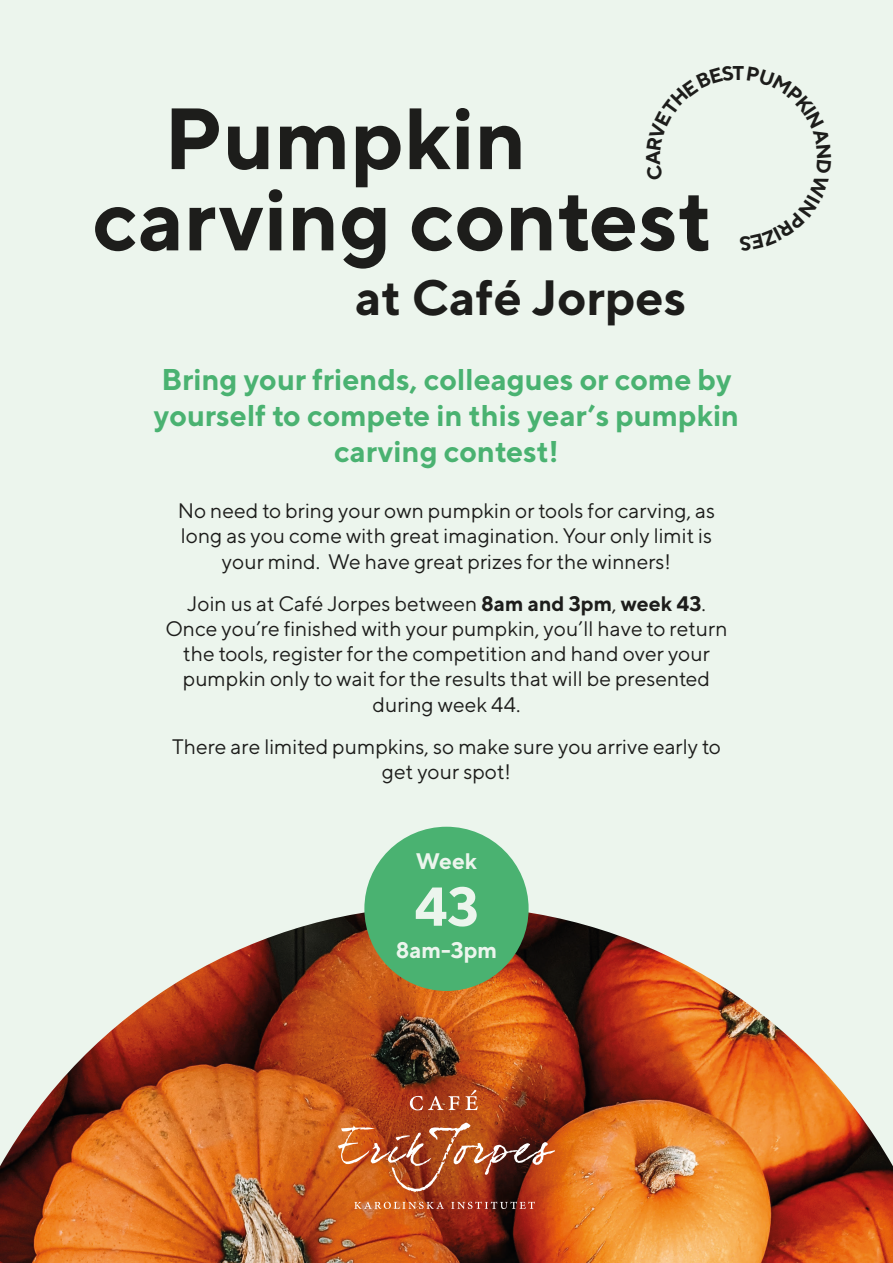
<style>
.page{position:relative;width:893px;height:1263px;background:#ecf5ed}
.page>*{position:absolute;margin:0;border:0;box-sizing:border-box;transform-origin:0 0}
.t1{font:700 86.7px "TT Norms";color:#1d1d1b}
.t2{font:700 54.6px "TT Norms";color:#ecf5ed}
.t3{font:700 49.5px "TT Norms";color:#1d1d1b}
.t4{font:700 30px/36px "TT Norms";color:#4ab271;text-align:center}
.t5{font:700 22.5px "TT Norms";color:#ecf5ed}
.Brödtext{font:21px/25.2px "TT Norms";color:#1d1d1b;text-align:center}
.t6{font:700 19.95px "TT Norms";color:#1d1d1b}
.s1{font-weight:700}
</style>
<div class="page">
<img style="left:0;top:912px;width:893px;height:351px">
<div style="left:364px;top:827px;width:165px;height:164px;background:#4ab271;border-radius:50%"></div>
<div style="left:288px;top:1042px;width:313px;height:221px;background:#1d1d1b;opacity:.8"></div>
<svg style="left:410px;top:1096px;width:33px;height:14px"></svg>
<svg style="left:449px;top:1096px;width:10px;height:14px"></svg>
<svg style="left:465px;top:1090px;width:13px;height:20px"></svg>
<svg style="left:354px;top:1202px;width:90px;height:7px"></svg>
<svg style="left:451px;top:1202px;width:84px;height:7px"></svg>
<svg style="left:338px;top:1122px;width:217px;height:70px;background:#aa542e"></svg>
<p class="t1" style="left:164px;top:84px;width:364px">Pumpkin</p>
<p class="t1" style="left:92px;top:165px;width:622px">carving contest</p>
<p class="t3" style="left:355px;top:267px;width:333px">at Café Jorpes</p>
<p class="t6" style="left:641px;top:165px;width:16px;rotate:-90deg">A</p>
<p class="t6" style="left:733px;top:60px;width:13px">T</p>
<p class="t4" style="left:154px;top:361px;width:587px">Bring your friends, colleagues or come by yourself to compete in this year’s pumpkin carving contest!</p>
<p class="Brödtext" style="left:178px;top:498px;width:539px">No need to bring your own pumpkin or tools for carving, as long as you come with great imagination. Your only limit is your mind. We have great prizes for the winners!</p>
<p class="Brödtext" style="left:165px;top:590px;width:564px">Join us at Café Jorpes between <span class="s1">8am and 3pm</span>, <span class="s1">week 43</span>.<br>Once you’re finished with your pumpkin, you’ll have to return the tools, register for the competition and hand over your pumpkin only to wait for the results that will be presented during week 44.</p>
<p class="Brödtext" style="left:172px;top:733px;width:550px">There are limited pumpkins, so make sure you arrive early to get your spot!</p>
<p class="t5" style="left:416px;top:847px;width:63px">Week</p>
<p class="t2" style="left:414px;top:872px;width:66px">43</p>
<p class="t5" style="left:396px;top:936px;width:103px">8am-3pm</p>
</div>
